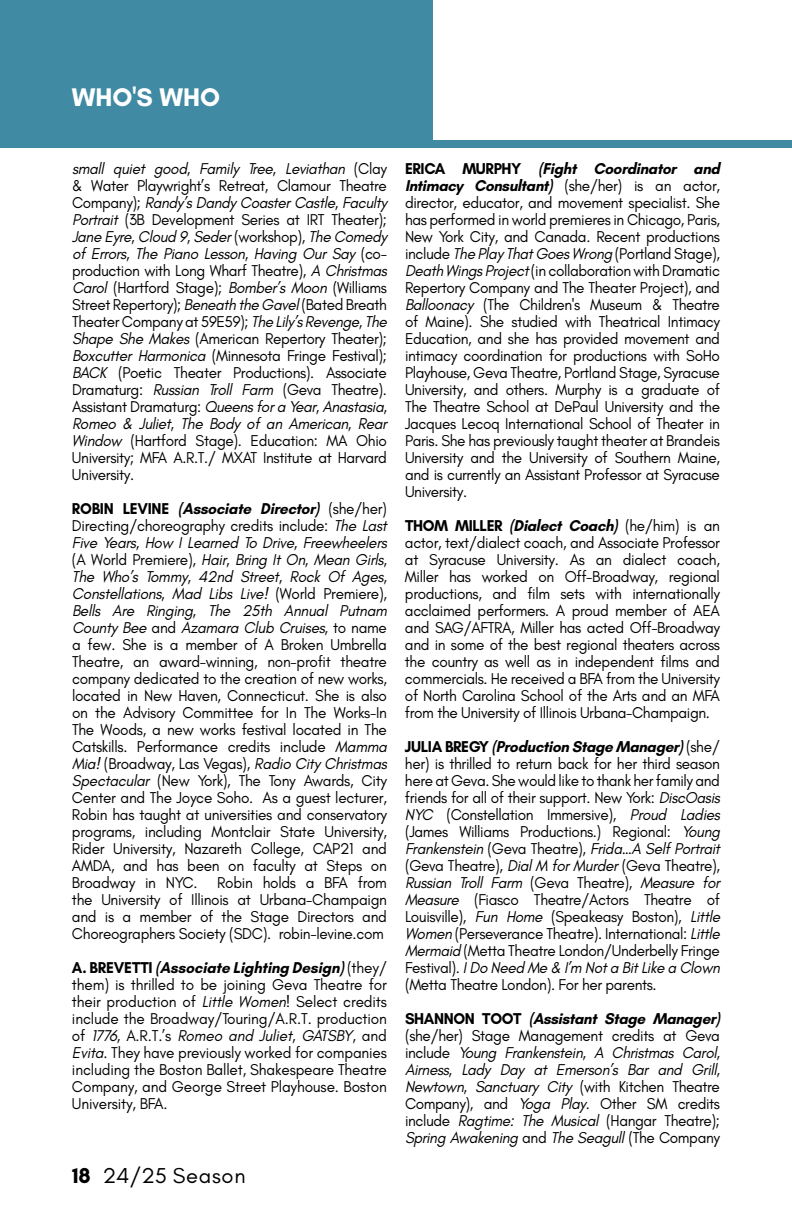
<style>
.page{position:relative;width:792px;height:1224px;background:#fff}
.page>*{position:absolute;margin:0;border:0;box-sizing:border-box;transform-origin:0 0}
.t1{font:700 26px "Glacial Indifference";color:#fff}
.t2{font:22px "Glacial Indifference";letter-spacing:.03em;color:#000}
.t3{font:16px/17px "Glacial Indifference";letter-spacing:-.025em;color:#000;text-align:justify;scale:.96 1}
.t4{font:italic 16px/17px "Glacial Indifference";letter-spacing:-.025em;color:#000;scale:.96 1}
.s1{font-style:italic}
.s2{font-weight:700}
.s3{font-weight:700;font-style:italic}
.s4{font-weight:700;font-style:normal}
.s5{font-style:normal}
</style>
<div class="page">
<div style="left:0;top:0;width:433px;height:148px;background:#408aa4"></div>
<div style="left:433px;top:141px;width:359px;height:7px;background:#408aa4"></div>
<h1 class="t1" style="left:72px;top:82px;width:150px">WHO'S WHO</h1>
<p class="t3" style="left:72px;top:160px;width:330px"><span class="s1">small quiet good</span>, <span class="s1">Family Tree</span>, <span class="s1">Leviathan</span> (Clay &amp; Water Playwright’s Retreat, Clamour Theatre Company); <span class="s1">Randy’s Dandy Coaster Castle</span>, <span class="s1">Faculty Portrait</span> (3B Development Series at IRT Theater); <span class="s1">Jane Eyre</span>, <span class="s1">Cloud 9</span>, <span class="s1">Seder</span> (workshop), <span class="s1">The Comedy of Errors</span>, <span class="s1">The Piano Lesson</span>, <span class="s1">Having Our Say</span> (co&shy;production with Long Wharf Theatre), <span class="s1">A Christmas Carol</span> (Hartford Stage); <span class="s1">Bomber’s Moon</span> (Williams Street Repertory); <span class="s1">Beneath the Gavel</span> (Bated Breath Theater Company at 59E59); <span class="s1">The Lily’s Revenge</span>, <span class="s1">The Shape She Makes</span> (American Repertory Theater); <span class="s1">Boxcutter Harmonica</span> (Minnesota Fringe Festival); <span class="s1">BACK</span> (Poetic Theater Productions). Associate Dramaturg: <span class="s1">Russian Troll Farm</span> (Geva Theatre).<br>Assistant Dramaturg: <span class="s1">Queens for a Year</span>, <span class="s1">Anastasia</span>, <span class="s1">Romeo &amp; Juliet</span>, <span class="s1">The Body of an American</span>, <span class="s1">Rear Window</span> (Hartford Stage). Education: MA Ohio University; MFA A.R.T./ MXAT Institute at Harvard University.</p>
<p class="t3" style="left:72px;top:500px;width:330px"><span class="s2">ROBIN LEVINE</span> <span class="s3">(Associate Director)</span> (she/her)<br>Directing/choreography credits include: <span class="s1">The Last Five Years</span>, <span class="s1">How I Learned To Drive</span>, <span class="s1">Freewheelers </span>(A World Premiere), <span class="s1">Hair</span>, <span class="s1">Bring It On</span>, <span class="s1">Mean Girls</span>, <span class="s1">The Who’s Tommy</span>, <span class="s1">42nd Street</span>, <span class="s1">Rock Of Ages</span>, <span class="s1">Constellations</span>, <span class="s1">Mad Libs Live!</span> (World Premiere), <span class="s1">Bells Are Ringing</span>, <span class="s1">The 25th Annual Putnam County Bee</span> and <span class="s1">Azamara Club Cruises</span>, to name a few. She is a member of A Broken Umbrella Theatre, an award-winning, non-profit theatre company dedicated to the creation of new works, located in New Haven, Connecticut. She is also on the Advisory Committee for In The Works-In The Woods, a new works festival located in The Catskills. Performance credits include <span class="s1">Mamma Mia!</span>(Broadway, Las Vegas), <span class="s1">Radio City Christmas Spectacular</span> (New York), The Tony Awards, City Center and The Joyce Soho. As a guest lecturer, Robin has taught at universities and conservatory programs, including Montclair State University, Rider University, Nazareth College, CAP21 and AMDA, and has been on faculty at Steps on Broadway in NYC. Robin holds a BFA from the University of Illinois at Urbana-Champaign and is a member of the Stage Directors and Choreographers Society (SDC). robin-levine.com</p>
<p class="t3" style="left:72px;top:959px;width:330px"><span class="s2">A . B R E V E TT I</span> <span class="s3">(Associate Lighting Design)</span> ( t h e y / them) is thrilled to be joining Geva Theatre for their production of <span class="s1">Little Women</span>! Select credits include the Broadway/Touring/A.R.T. production of <span class="s1">1776</span>, A.R.T.’s <span class="s1">Romeo and Juliet</span>, <span class="s1">GATSBY</span>, and <span class="s1">Evita</span>. They have previously worked for companies including the Boston Ballet, Shakespeare Theatre Company, and George Street Playhouse. Boston University, BFA.</p>
<h2 class="t2" style="left:72px;top:1163px;width:175px"><span class="s2">18</span> 24/25 Season</h2>
<p class="t3" style="left:405px;top:160px;width:334px;text-align:left"><span class="s2">E R I CA M U R P H Y</span> <span class="s3">(Fight Coordinator and Intimacy Consultant)</span> ( s h e / h e r ) i s a n a ct o r , director, educator, and movement specialist. She has performed in world premieres in Chicago, Paris, New York City, and Canada. Recent productions include <span class="s1">The Play That Goes Wrong</span> (Portland Stage), <span class="s1">Death Wings Project</span> (in collaboration with Dramatic Repertory Company and The Theater Project), and <span class="s1">Balloonacy</span> (The Children's Museum &amp; Theatre of Maine). She studied with Theatrical Intimacy Education, and she has provided movement and intimacy coordination for productions with SoHo Playhouse, Geva Theatre, Portland Stage, Syracuse University, and others. Murphy is a graduate of The Theatre School at DePaul University and the Jacques Lecoq International School of Theater in Paris. She has previously taught theater at Brandeis University and the University of Southern Maine, and is currently an Assistant Professor at Syracuse University.</p>
<p class="t3" style="left:405px;top:517px;width:330px"><span class="s2">THOM MILLER</span> <span class="s3">(Dialect Coach)</span> (he/him) is an actor, text/dialect coach, and Associate Professor at Syracuse University. As an dialect coach, Miller has worked on Off-Broadway, regional productions, and film sets with internationally acclaimed performers. A proud member of AEA and SAG/AFTRA, Miller has acted Off-Broadway and in some of the best regional theaters across the country as well as in independent films and commercials. He received a BFA from the University of North Carolina School of the Arts and an MFA from the University of Illinois Urbana-Champaign.</p>
<p class="t3" style="left:405px;top:738px;width:330px"><span class="s2">J U L I A B R E GY</span> <span class="s3">(Production Stage Manager)</span> ( s h e / her) is thrilled to return back for her third season here at Geva. She would like to thank her family and friends for all of their support. New York: <span class="s1">DiscOasis NYC</span> (Constellation Immersive), <span class="s1">Proud Ladies </span>(James Williams Productions.) Regional: <span class="s1">Young Frankenstein</span> (Geva Theatre), <span class="s1">Frida…A Self Portrait </span>(Geva Theatre), <span class="s1">Dial M for Murder</span> (Geva Theatre), <span class="s1">Russian Troll Farm</span> (Geva Theatre), <span class="s1">Measure for Measure</span> (Fiasco Theatre/Actors Theatre of Louisville), <span class="s1">Fun Home</span> (Speakeasy Boston), <span class="s1">Little Women</span> (Perseverance Theatre). International: <span class="s1">Little Mermaid</span> (Metta Theatre London/Underbelly Fringe Festival). <span class="s1">I Do Need Me &amp; I’m Not a Bit Like a Clown </span>(Metta Theatre London). For her parents.</p>
<p class="t4" style="left:405px;top:1010px;width:334px"><span class="s4">S H A N N O N T O O T</span> <span class="s2">(Assistant Stage Manager) </span><span class="s5">(she/her) Stage Management credits at Geva include</span> Young Frankenstein<span class="s5">,</span> A Christmas Carol<span class="s5">, </span>Airness<span class="s5">,</span> Lady Day at Emerson’s Bar and Grill<span class="s5">, </span>Newtown<span class="s5">,</span> Sanctuary City <span class="s5">(with Kitchen Theatre Company), and</span> Yoga Play<span class="s5">. Other SM credits include</span> Ragtime: The Musical <span class="s5">(Hangar Theatre); </span>Spring Awakening <span class="s5">and</span> The Seagull <span class="s5">(The Company</span></p>
</div>
